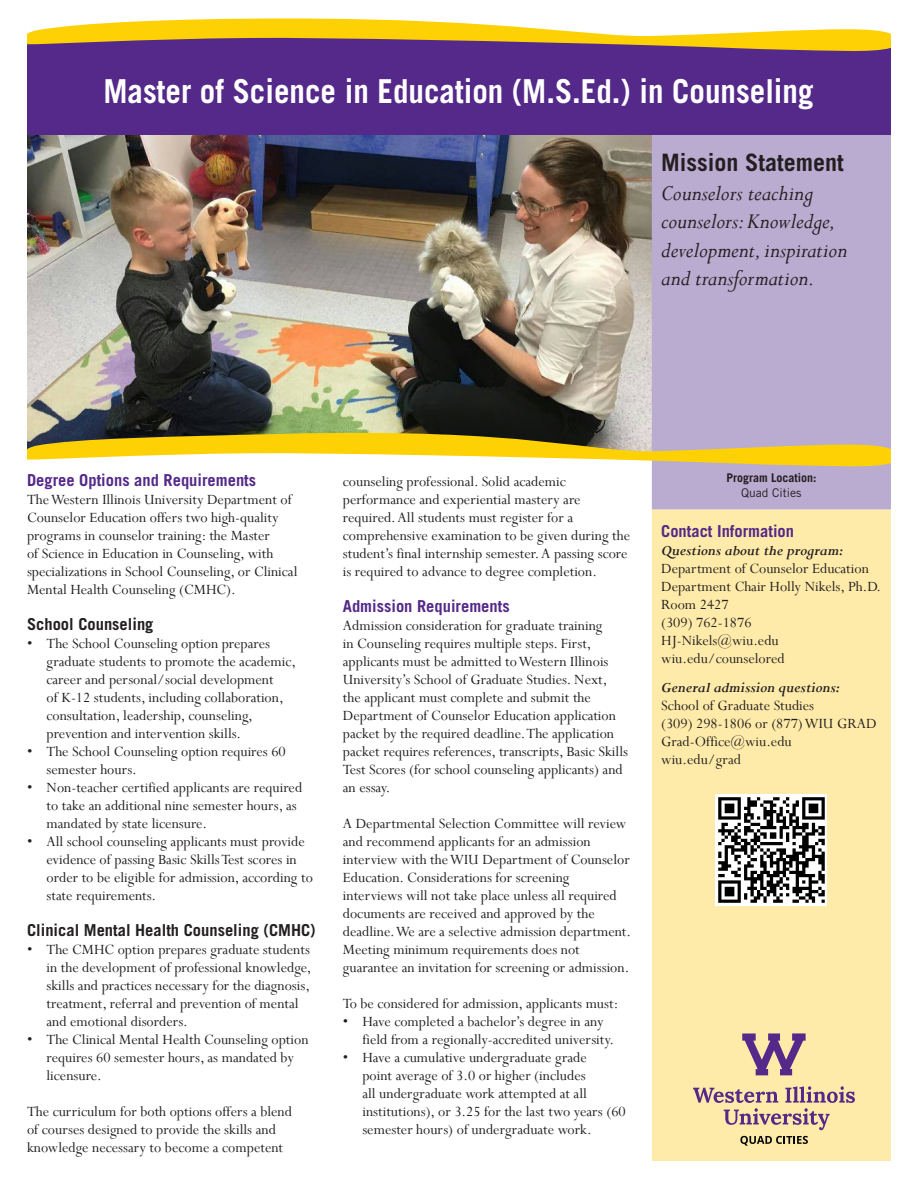
<style>
.page{position:relative;width:918px;height:1188px;background:#fff}
.page>*{position:absolute;margin:0;border:0;box-sizing:border-box;transform-origin:0 0}
.field_of_study_nam{font:700 33px "Trade Gothic";color:#fff;scale:.94 1}
.body_text___A{font:italic 24px/28.5px "Perpetua";color:#231f20}
.subhead_2_black{font:700 24px "Trade Gothic";color:#231f20}
.subhead_1_purple{font:700 16.5px "Trade Gothic";color:#542989}
.subhead_2_black-2{font:700 16.5px "Trade Gothic";color:#231f20}
.body_text___A-2{font:15.75px/18px "Perpetua";color:#231f20}
.list_1{font:15.75px/18px "Perpetua";color:#231f20}
.list_1___A{font:15.75px/18px "Perpetua";color:#231f20}
.contact_info{font:15.75px "Perpetua";color:#231f20}
.contact_info_subhe{font:italic 700 15.75px "Perpetua";color:#231f20}
.body_text{font:15.75px "Perpetua";color:#231f20}
.subhead_1_purple-2{font:700 12px "Trade Gothic";color:#231f20}
.program_location{font:12px "Trade Gothic";color:#231f20}
</style>
<div class="page">
<img style="left:27px;top:135px;width:625px;height:293px">
<div style="left:653px;top:510px;width:237px;height:650px;background:#ffeba9"></div>
<div style="left:652px;top:509px;width:239px;height:652px;border:2px solid #ffeba9"></div>
<div style="left:653px;top:134px;width:237px;height:317px;background:#baabd1"></div>
<div style="left:652px;top:134px;width:239px;height:318px;border:2px solid #baabd1"></div>
<div style="left:653px;top:461px;width:237px;height:48px;background:#baabd1"></div>
<div style="left:27px;top:38px;width:864px;height:97px;background:#542989"></div>
<svg style="left:27px;top:18px;width:864px;height:33px"></svg>
<svg style="left:27px;top:428px;width:864px;height:41px"></svg>
<img style="left:716px;top:794px;width:111px;height:112px">
<svg style="left:693px;top:1086px;width:162px;height:44px"></svg>
<svg style="left:742px;top:1033px;width:64px;height:42px"></svg>
<svg style="left:740px;top:1136px;width:68px;height:10px"></svg>
<p class="field_of_study_nam" style="left:103px;top:71px;width:757px">Master of Science in Education (M.S.Ed.) in Counseling</p>
<p class="subhead_2_black" style="left:661px;top:148px;width:184px">Mission Statement</p>
<p class="body_text___A" style="left:661px;top:178px;width:188px">Counselors teaching counselors: Knowledge, development, inspiration and transformation.</p>
<p class="subhead_1_purple" style="left:27px;top:470px;width:231px">Degree Options and Requirements</p>
<p class="body_text___A-2" style="left:27px;top:490px;width:272px">The Western Illinois University Department of Counselor Education offers two high-quality programs in counselor training: the Master<br>of Science in Education in Counseling, with specializations in School Counseling, or Clinical Mental Health Counseling (CMHC).</p>
<p class="subhead_2_black-2" style="left:27px;top:614px;width:128px">School Counseling</p>
<p class="list_1" style="left:46px;top:634px;width:251px;text-indent:-20px">• The School Counseling option prepares graduate students to promote the academic, career and personal/social development<br>of K-12 students, including collaboration, consultation, leadership, counseling, prevention and intervention skills.</p>
<p class="list_1" style="left:46px;top:742px;width:241px;text-indent:-20px">• The School Counseling option requires 60 semester hours.</p>
<p class="list_1" style="left:46px;top:778px;width:257px;text-indent:-20px">• Non-teacher certified applicants are required to take an additional nine semester hours, as mandated by state licensure.</p>
<p class="list_1___A" style="left:46px;top:832px;width:268px;text-indent:-20px">• All school counseling applicants must provide evidence of passing Basic Skills Test scores in order to be eligible for admission, according to state requirements.</p>
<p class="subhead_2_black-2" style="left:27px;top:920px;width:290px">Clinical Mental Health Counseling (CMHC)</p>
<p class="list_1" style="left:46px;top:940px;width:267px;text-indent:-20px">• The CMHC option prepares graduate students in the development of professional knowledge, skills and practices necessary for the diagnosis, treatment, referral and prevention of mental and emotional disorders.</p>
<p class="list_1___A" style="left:46px;top:1030px;width:264px;text-indent:-20px">• The Clinical Mental Health Counseling option requires 60 semester hours, as mandated by licensure.</p>
<p class="body_text___A-2" style="left:27px;top:1102px;width:267px">The curriculum for both options offers a blend of courses designed to provide the skills and knowledge necessary to become a competent</p>
<p class="body_text___A-2" style="left:343px;top:472px;width:289px">counseling professional. Solid academic performance and experiential mastery are required. All students must register for a comprehensive examination to be given during the student’s final internship semester. A passing score is required to advance to degree completion.</p>
<p class="subhead_1_purple" style="left:343px;top:596px;width:168px">Admission Requirements</p>
<p class="body_text___A-2" style="left:343px;top:616px;width:287px">Admission consideration for graduate training<br>in Counseling requires multiple steps. First, applicants must be admitted to Western Illinois University’s School of Graduate Studies. Next, the applicant must complete and submit the Department of Counselor Education application packet by the required deadline. The application packet requires references, transcripts, Basic Skills Test Scores (for school counseling applicants) and an essay.</p>
<p class="body_text___A-2" style="left:343px;top:814px;width:290px">A Departmental Selection Committee will review and recommend applicants for an admission interview with the WIU Department of Counselor Education. Considerations for screening interviews will not take place unless all required documents are received and approved by the deadline. We are a selective admission department.<br>Meeting minimum requirements does not guarantee an invitation for screening or admission.</p>
<p class="body_text" style="left:343px;top:994px;width:277px">To be considered for admission, applicants must:</p>
<p class="list_1" style="left:362px;top:1012px;width:253px;text-indent:-20px">• Have completed a bachelor’s degree in any field from a regionally-accredited university.</p>
<p class="list_1" style="left:362px;top:1048px;width:265px;text-indent:-20px">• Have a cumulative undergraduate grade<br>point average of 3.0 or higher (includes<br>all undergraduate work attempted at all institutions), or 3.25 for the last two years (60 semester hours) of undergraduate work.</p>
<p class="subhead_1_purple-2" style="left:726px;top:470px;width:91px">Program Location:</p>
<p class="program_location" style="left:741px;top:485px;width:62px">Quad Cities</p>
<p class="subhead_1_purple" style="left:661px;top:521px;width:134px">Contact Information</p>
<p class="contact_info_subhe" style="left:661px;top:540px;width:184px">Questions about the program:</p>
<p class="contact_info" style="left:661px;top:558px;width:209px">Department of Counselor Education</p>
<p class="contact_info" style="left:661px;top:576px;width:221px">Department Chair Holly Nikels, Ph.D.</p>
<p class="contact_info" style="left:661px;top:594px;width:69px">Room 2427</p>
<p class="contact_info" style="left:661px;top:612px;width:92px">(309) 762-1876</p>
<p class="contact_info" style="left:661px;top:630px;width:119px">HJ-Nikels@wiu.edu</p>
<p class="contact_info" style="left:661px;top:648px;width:125px">wiu.edu/counselored</p>
<p class="contact_info_subhe" style="left:661px;top:677px;width:180px">General admission questions:</p>
<p class="contact_info" style="left:661px;top:695px;width:155px">School of Graduate Studies</p>
<p class="contact_info" style="left:661px;top:713px;width:217px">(309) 298-1806 or (877) WIU GRAD</p>
<p class="contact_info" style="left:661px;top:731px;width:132px">Grad-Office@wiu.edu</p>
<p class="contact_info" style="left:661px;top:749px;width:81px">wiu.edu/grad</p>
</div>
